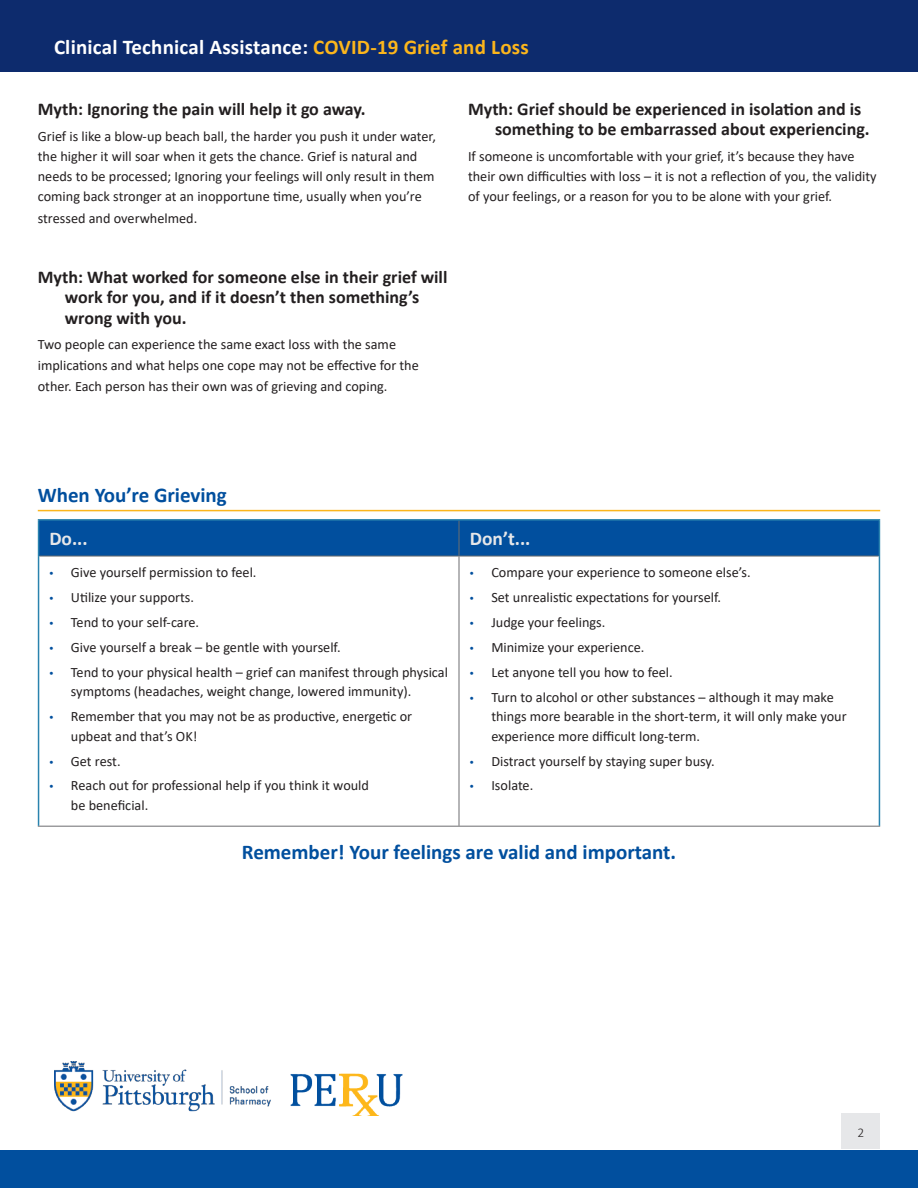
<style>
.page{position:relative;width:918px;height:1188px;background:#fff}
.page>*{position:absolute;margin:0;border:0;box-sizing:border-box;transform-origin:0 0}
.Page_Header{font:700 21px "Calibri";letter-spacing:.01em;color:#fff}
.Subhead_1{font:700 21px "Calibri";color:#014f9e}
.Subhead_-_with_line{font:700 21px "Calibri";color:#014f9e}
.Table__Heading_Large{font:700 19.5px "Calibri";color:#e6e7e9}
.Subhead_1-a{font:700 18px/20.2px "Calibri";color:#231f20}
.Main_Body_Text{font:14.25px/20.2px "Calibri";color:#231f20}
.t1{font:300 13.5px "Calibri";color:#231f20}
.s1{color:#fcb61c}
.s2{font-family:"Myriad Pro";color:#014f9e}
</style>
<div class="page">
<img style="left:54px;top:1062px;width:349px;height:53px">
<div style="left:0;top:1150px;width:918px;height:38px;background:#014f9e"></div>
<div style="left:0;top:0;width:918px;height:71px;background:#0d2b6d"></div>
<div style="left:39px;top:521px;width:840px;height:35px;background:#014f9e"></div>
<svg style="left:39px;top:557px;width:840px;height:269px"></svg>
<hr style="left:459px;top:521px;width:1px;height:35px;background:#6c6d70">
<hr style="left:39px;top:556px;width:420px;height:1px;background:#6c6d70">
<hr style="left:459px;top:556px;width:420px;height:1px;background:#6c6d70">
<hr style="left:459px;top:556px;width:1px;height:270px;background:#6c6d70">
<hr style="left:38px;top:826px;width:421px;height:1px;background:#6c6d70">
<hr style="left:459px;top:826px;width:421px;height:1px;background:#6c6d70">
<hr style="left:38px;top:521px;width:1px;height:35px;background:#2a83ae">
<hr style="left:38px;top:519px;width:421px;height:2px;background:#2a83ae">
<hr style="left:459px;top:519px;width:421px;height:2px;background:#2a83ae">
<hr style="left:879px;top:521px;width:1px;height:35px;background:#2a83ae">
<hr style="left:38px;top:556px;width:1px;height:270px;background:#2a83ae">
<hr style="left:879px;top:556px;width:1px;height:270px;background:#2a83ae">
<hr style="left:38px;top:510px;width:842px;height:1px;background:#fcb61c">
<div style="left:841px;top:1113px;width:39px;height:36px;background:#e6e7e9"></div>
<p class="Page_Header" style="left:54px;top:32px;width:476px">Clinical Technical Assistance: <span class="s1">COVID-19 Grief and Loss</span></p>
<p class="Subhead_1-a" style="left:38px;top:99px;width:329px">Myth: Ignoring the pain will help it go away.</p>
<p class="Main_Body_Text" style="left:38px;top:125px;width:400px">Grief is like a blow-up beach ball, the harder you push it under water, the higher it will soar when it gets the chance. Grief is natural and needs to be processed; Ignoring your feelings will only result in them coming back stronger at an inopportune time, usually when you’re</p>
<p class="Main_Body_Text" style="left:38px;top:208px;width:161px">stressed and overwhelmed.</p>
<p class="Subhead_1-a" style="left:65px;top:267px;width:384px;text-indent:-27px">Myth: What worked for someone else in their grief will work for you, and if it doesn’t then something’s wrong with you.</p>
<p class="Main_Body_Text" style="left:38px;top:334px;width:383px">Two people can experience the same exact loss with the same implications and what helps one cope may not be effective for the</p>
<p class="Main_Body_Text" style="left:38px;top:376px;width:351px">other. Each person has their own was of grieving and coping.</p>
<p class="Subhead_1-a" style="left:495px;top:99px;width:376px;text-indent:-27px">Myth: Grief should be experienced in isolation and is something to be embarrassed about experiencing.</p>
<p class="Main_Body_Text" style="left:468px;top:146px;width:410px">If someone is uncomfortable with your grief, it’s because they have their own difficulties with loss – it is not a reflection of you, the validity of your feelings, or a reason for you to be alone with your grief.</p>
<p class="Subhead_-_with_line" style="left:38px;top:480px;width:191px">When You’re Grieving</p>
<p class="Table__Heading_Large" style="left:49px;top:525px;width:40px">Do...</p>
<p class="Table__Heading_Large" style="left:470px;top:525px;width:62px">Don’t...</p>
<p class="Main_Body_Text" style="left:49px;top:562px;width:209px"><span class="s2">•</span> Give yourself permission to feel.</p>
<p class="Main_Body_Text" style="left:49px;top:587px;width:146px"><span class="s2">•</span> Utilize your supports.</p>
<p class="Main_Body_Text" style="left:49px;top:612px;width:151px"><span class="s2">•</span> Tend to your self-care.</p>
<p class="Main_Body_Text" style="left:49px;top:637px;width:293px"><span class="s2">•</span> Give yourself a break – be gentle with yourself.</p>
<p class="Main_Body_Text" style="left:71px;top:662px;width:379px;line-height:19.5px;text-indent:-22px"><span class="s2">•</span> Tend to your physical health – grief can manifest through physical symptoms (headaches, weight change, lowered immunity).</p>
<p class="Main_Body_Text" style="left:71px;top:706px;width:343px;line-height:19.5px;text-indent:-22px"><span class="s2">•</span> Remember that you may not be as productive, energetic or upbeat and that’s OK!</p>
<p class="Main_Body_Text" style="left:49px;top:750px;width:73px"><span class="s2">•</span> Get rest.</p>
<p class="Main_Body_Text" style="left:71px;top:776px;width:300px;line-height:19.5px;text-indent:-22px"><span class="s2">•</span> Reach out for professional help if you think it would be beneficial.</p>
<p class="Main_Body_Text" style="left:470px;top:562px;width:282px"><span class="s2">•</span> Compare your experience to someone else’s.</p>
<p class="Main_Body_Text" style="left:470px;top:587px;width:253px"><span class="s2">•</span> Set unrealistic expectations for yourself.</p>
<p class="Main_Body_Text" style="left:470px;top:612px;width:137px"><span class="s2">•</span> Judge your feelings.</p>
<p class="Main_Body_Text" style="left:470px;top:637px;width:176px"><span class="s2">•</span> Minimize your experience.</p>
<p class="Main_Body_Text" style="left:470px;top:662px;width:204px"><span class="s2">•</span> Let anyone tell you how to feel.</p>
<p class="Main_Body_Text" style="left:491px;top:687px;width:357px;line-height:19.5px;text-indent:-22px"><span class="s2">•</span> Turn to alcohol or other substances – although it may make things more bearable in the short-term, it will only make your experience more difficult long-term.</p>
<p class="Main_Body_Text" style="left:470px;top:750px;width:246px"><span class="s2">•</span> Distract yourself by staying super busy.</p>
<p class="Main_Body_Text" style="left:470px;top:775px;width:65px"><span class="s2">•</span> Isolate.</p>
<p class="Subhead_1" style="left:242px;top:838px;width:436px">Remember! Your feelings are valid and important.</p>
<p class="t1" style="left:858px;top:1124px;width:8px">2</p>
</div>
